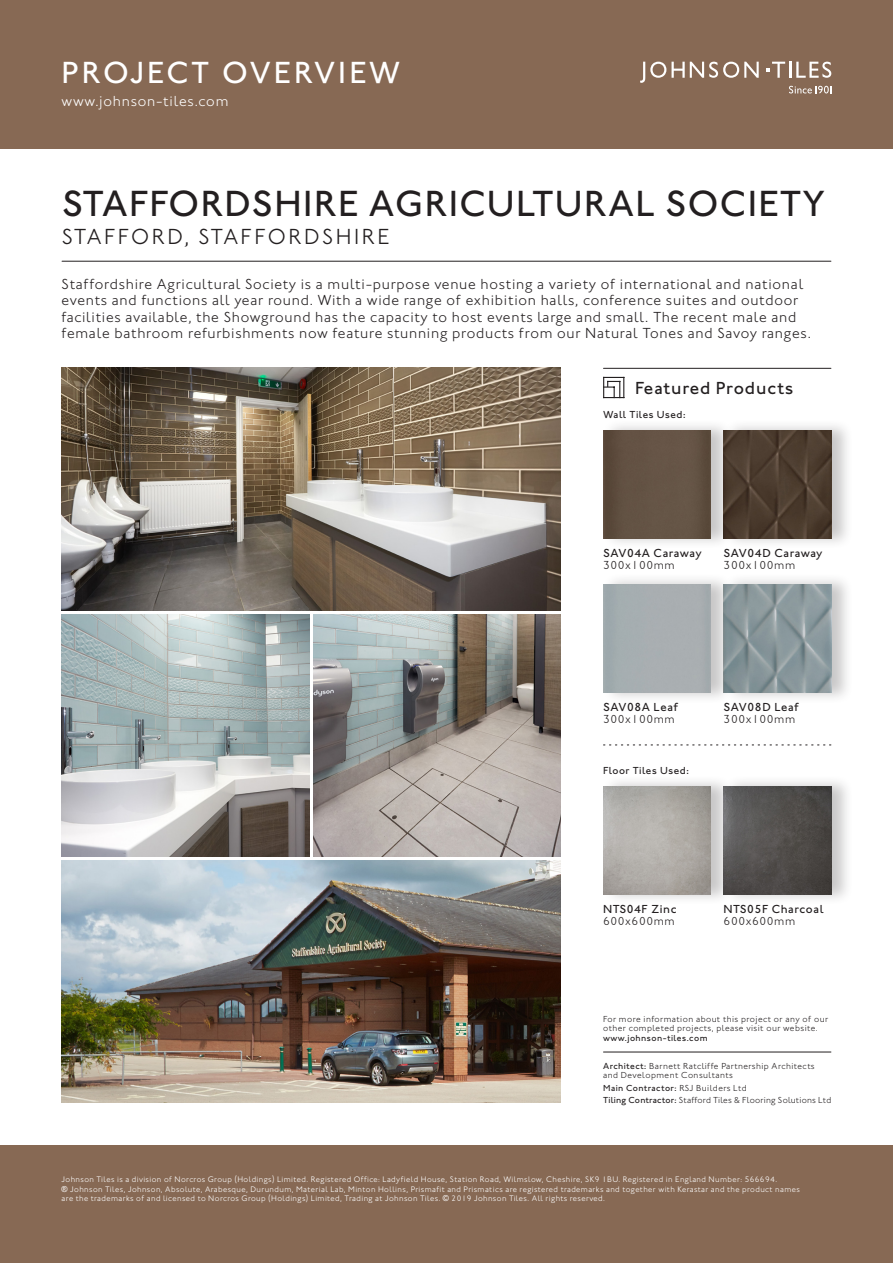
<style>
.page{position:relative;width:893px;height:1263px;background:#fff}
.page>*{position:absolute;margin:0;border:0;box-sizing:border-box;transform-origin:0 0}
.t1{font:500 37.5px "Johnston ITC Std";letter-spacing:.04em;color:#231f20}
.t2{font:500 31.5px "Johnston ITC Std";letter-spacing:.09em;color:#fff}
.t3{font:300 22.5px "Johnston ITC Std";letter-spacing:.11em;color:#231f20}
.t4{font:500 18px "Johnston ITC Std";letter-spacing:.045em;color:#231f20}
.t5{font:300 15px/16.5px "Johnston ITC Std";letter-spacing:.05em;color:#231f20}
.t6{font:300 15px "Johnston ITC Std";letter-spacing:.05em;color:#fff}
.t7{font:500 12px "Johnston ITC Std";letter-spacing:.05em;color:#231f20}
.t8{font:300 12px "Johnston ITC Std";letter-spacing:.05em;color:#231f20}
.t9{font:500 10.5px "Johnston ITC Std";letter-spacing:.05em;color:#231f20}
.t10{font:300 9px/9.8px "Johnston ITC Std";letter-spacing:.05em;color:#231f20}
.t11{font:300 9px "Johnston ITC Std";letter-spacing:.025em;color:#231f20}
.t12{font:500 9px "Johnston ITC Std";letter-spacing:.05em;color:#231f20}
.t13{font:300 8.25px/9.8px "Johnston ITC Std";letter-spacing:.05em;color:#fff}
.s1{font-weight:500}
.s2{font-weight:300}
.s3{font-family:"Arial";font-weight:400}
</style>
<div class="page">
<div style="left:0;top:0;width:893px;height:148px;background:#876954"></div>
<div style="left:0;top:1145px;width:893px;height:118px;background:#876954"></div>
<svg style="left:789px;top:86px;width:42px;height:7px"></svg>
<svg style="left:640px;top:62px;width:119px;height:21px"></svg>
<svg style="left:766px;top:62px;width:65px;height:16px"></svg>
<hr style="left:62px;top:261px;width:769px;height:1px;background:#231f20">
<img style="left:62px;top:368px;width:499px;height:242px">
<img style="left:62px;top:614px;width:247px;height:242px">
<img style="left:62px;top:861px;width:499px;height:242px">
<img style="left:313px;top:614px;width:248px;height:242px">
<hr style="left:603px;top:368px;width:228px;height:1px;background:#231f20">
<svg style="left:603px;top:377px;width:21px;height:21px"></svg>
<div style="left:602px;top:419px;width:131px;height:131px;background:#231f20;opacity:.25"></div>
<img style="left:603px;top:430px;width:108px;height:108px">
<div style="left:602px;top:775px;width:131px;height:131px;background:#231f20;opacity:.25"></div>
<img style="left:603px;top:786px;width:108px;height:108px">
<div style="left:723px;top:775px;width:131px;height:131px;background:#231f20;opacity:.25"></div>
<img style="left:724px;top:786px;width:107px;height:108px">
<svg style="left:603px;top:744px;width:228px;height:1px"></svg>
<div style="left:723px;top:419px;width:131px;height:131px;background:#231f20;opacity:.25"></div>
<img style="left:724px;top:430px;width:107px;height:108px">
<div style="left:602px;top:573px;width:131px;height:131px;background:#231f20;opacity:.25"></div>
<img style="left:603px;top:585px;width:108px;height:108px">
<div style="left:723px;top:573px;width:131px;height:131px;background:#231f20;opacity:.25"></div>
<img style="left:724px;top:585px;width:107px;height:108px">
<hr style="left:603px;top:1052px;width:228px;height:1px;background:#231f20">
<p class="t2" style="left:62px;top:54px;width:340px">PROJECT OVERVIEW</p>
<p class="t6" style="left:62px;top:92px;width:168px">www.johnson-tiles.com</p>
<p class="t1" style="left:62px;top:181px;width:765px">STAFFORDSHIRE AGRICULTURAL SOCIETY</p>
<p class="t3" style="left:62px;top:223px;width:330px">STAFFORD, STAFFORDSHIRE</p>
<p class="t5" style="left:62px;top:275px;width:751px">Staffordshire Agricultural Society is a multi-purpose venue hosting a variety of international and national events and functions all year round. With a wide range of exhibition halls, conference suites and outdoor facilities available, the Showground has the capacity to host events large and small. The recent male and female bathroom refurbishments now feature stunning products from our Natural Tones and Savoy ranges.</p>
<p class="t4" style="left:635px;top:377px;width:160px">Featured Products</p>
<p class="t9" style="left:603px;top:408px;width:84px">Wall Tiles Used:</p>
<p class="t7" style="left:603px;top:546px;width:100px">SAV04A Caraway</p>
<p class="t8" style="left:603px;top:558px;width:73px">300x100mm</p>
<p class="t7" style="left:724px;top:546px;width:101px">SAV04D Caraway</p>
<p class="t8" style="left:724px;top:558px;width:73px">300x100mm</p>
<p class="t7" style="left:603px;top:700px;width:77px">SAV08A Leaf</p>
<p class="t8" style="left:603px;top:712px;width:73px">300x100mm</p>
<p class="t9" style="left:603px;top:764px;width:87px">Floor Tiles Used:</p>
<p class="t7" style="left:724px;top:700px;width:77px">SAV08D Leaf</p>
<p class="t8" style="left:724px;top:712px;width:73px">300x100mm</p>
<p class="t7" style="left:603px;top:902px;width:75px">NTS04F Zinc</p>
<p class="t8" style="left:603px;top:914px;width:73px">600x600mm</p>
<p class="t7" style="left:724px;top:902px;width:102px">NTS05F Charcoal</p>
<p class="t8" style="left:724px;top:914px;width:73px">600x600mm</p>
<p class="t10" style="left:603px;top:1014px;width:227px">For more information about this project or any of our other completed projects, please visit our website. <span class="s1">www.johnson-tiles.com</span></p>
<p class="t10" style="left:603px;top:1061px;width:213px;line-height:9px"><span class="s1">Architect:</span> Barnett Ratcliffe Partnership Architects and Development Consultants</p>
<p class="t12" style="left:603px;top:1082px;width:145px">Main Contractor: <span class="s2">RSJ Builders Ltd</span></p>
<p class="t11" style="left:603px;top:1094px;width:230px"><span class="s1">Tiling Contractor:</span> Stafford Tiles &amp; Flooring Solutions Ltd</p>
<p class="t13" style="left:62px;top:1174px;width:740px">Johnson Tiles is a division of Norcros Group (Holdings) Limited. Registered Office: Ladyfield House, Station Road, Wilmslow, Cheshire, SK9 1BU. Registered in England Number: 566694.<br><span class="s3">®</span> Johnson Tiles, Johnson, Absolute, Arabesque, Durundum, Material Lab, Minton Hollins, Prismafit and Prismatics are registered trademarks and together with Kerastar and the product names are the trademarks of and licensed to Norcros Group (Holdings) Limited, Trading at Johnson Tiles. <span class="s3">©</span> 2019 Johnson Tiles. All rights reserved.</p>
</div>
